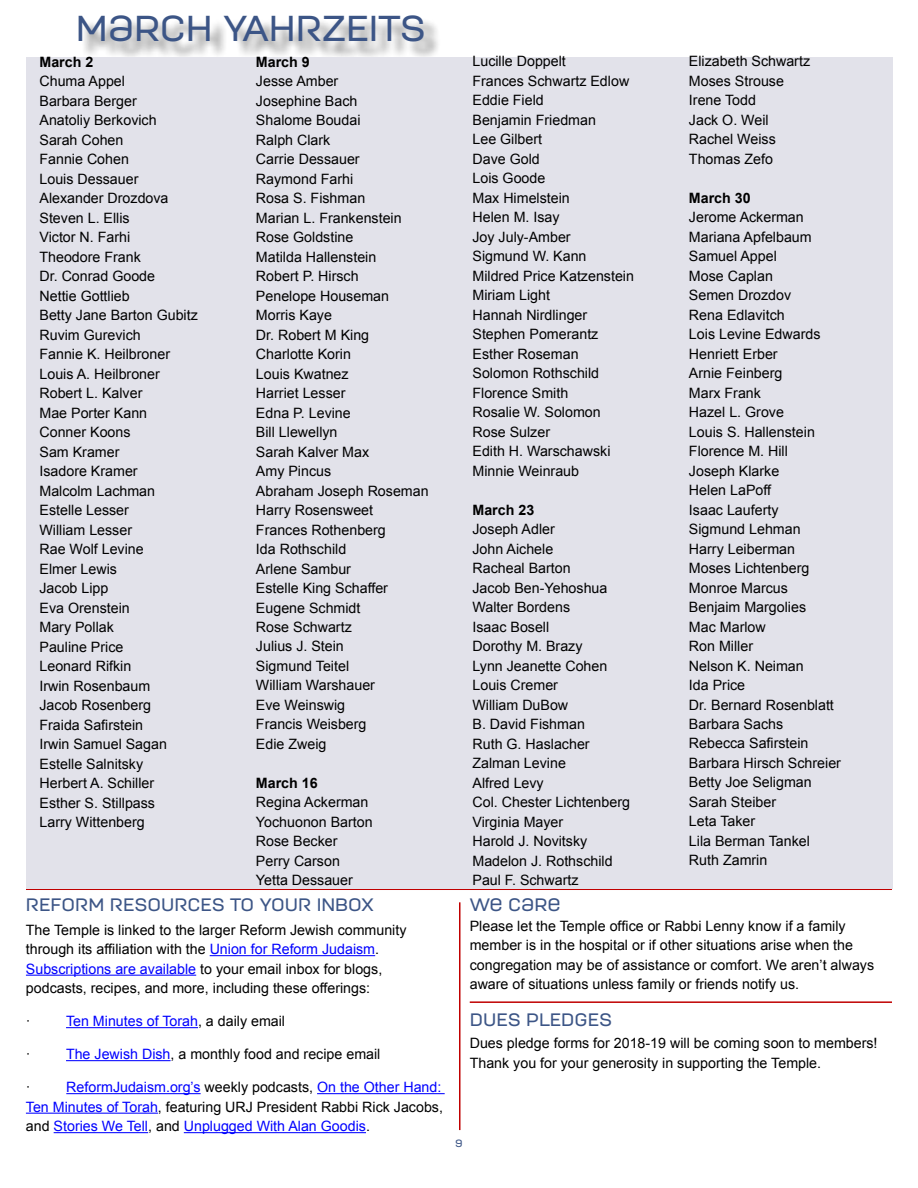
<style>
.page{position:relative;width:918px;height:1188px;background:#fff}
.page>*{position:absolute;margin:0;border:0;box-sizing:border-box;transform-origin:0 0}
.t1{font:500 36px "Moderna Unicase";color:#3c5586}
.t2{font:500 18px "Moderna Unicase";color:#3c5586}
.t3{font:14.25px/19.5px "Arial";color:#000}
.t4{font:14.25px/19.5px "Arial";color:#00f;text-align:justify}
.t5{font:700 14.25px "Arial";color:#000}
.t6{font:500 10.5px "Moderna Unicase";color:#3c5586}
.s1{color:#00f}
.s2{color:#000}
</style>
<div class="page">
<hr style="left:26px;top:889px;width:866px;height:1px;background:#c00000">
<hr style="left:459px;top:902px;width:2px;height:228px;background:#c00000">
<div style="left:81px;top:17px;width:361px;height:43px;background:#000;opacity:.5"></div>
<div style="left:26px;top:57px;width:866px;height:832px;background:#e2e2ea"></div>
<hr style="left:210px;top:955px;width:165px;height:1px;background:#00f">
<hr style="left:26px;top:975px;width:170px;height:1px;background:#00f">
<hr style="left:66px;top:1027px;width:132px;height:1px;background:#00f">
<hr style="left:66px;top:1060px;width:105px;height:1px;background:#00f">
<hr style="left:66px;top:1093px;width:135px;height:1px;background:#00f">
<hr style="left:317px;top:1093px;width:128px;height:1px;background:#00f">
<hr style="left:26px;top:1113px;width:132px;height:1px;background:#00f">
<hr style="left:54px;top:1132px;width:94px;height:1px;background:#00f">
<hr style="left:184px;top:1132px;width:182px;height:1px;background:#00f">
<hr style="left:470px;top:1001px;width:422px;height:2px;background:#c00000">
<h1 class="t1" style="left:76px;top:1px;width:352px">MARCH YAHRZEITS</h1>
<p class="t5" style="left:39px;top:52px;width:55px">March 2</p>
<p class="t3" style="left:39px;top:72px;width:160px">Chuma Appel<br>Barbara Berger<br>Anatoliy Berkovich<br>Sarah Cohen<br>Fannie Cohen<br>Louis Dessauer<br>Alexander Drozdova<br>Steven L. Ellis<br>Victor N. Farhi<br>Theodore Frank<br>Dr. Conrad Goode<br>Nettie Gottlieb<br>Betty Jane Barton Gubitz<br>Ruvim Gurevich<br>Fannie K. Heilbroner<br>Louis A. Heilbroner<br>Robert L. Kalver<br>Mae Porter Kann<br>Conner Koons<br>Sam Kramer<br>Isadore Kramer<br>Malcolm Lachman<br>Estelle Lesser<br>William Lesser<br>Rae Wolf Levine<br>Elmer Lewis<br>Jacob Lipp<br>Eva Orenstein<br>Mary Pollak<br>Pauline Price<br>Leonard Rifkin<br>Irwin Rosenbaum<br>Jacob Rosenberg<br>Fraida Safirstein<br>Irwin Samuel Sagan<br>Estelle Salnitsky<br>Herbert A. Schiller<br>Esther S. Stillpass<br>Larry Wittenberg</p>
<p class="t5" style="left:256px;top:52px;width:55px">March 9</p>
<p class="t3" style="left:256px;top:72px;width:174px">Jesse Amber<br>Josephine Bach<br>Shalome Boudai<br>Ralph Clark<br>Carrie Dessauer<br>Raymond Farhi<br>Rosa S. Fishman<br>Marian L. Frankenstein<br>Rose Goldstine<br>Matilda Hallenstein<br>Robert P. Hirsch<br>Penelope Houseman<br>Morris Kaye<br>Dr. Robert M King<br>Charlotte Korin<br>Louis Kwatnez<br>Harriet Lesser<br>Edna P. Levine<br>Bill Llewellyn<br>Sarah Kalver Max<br>Amy Pincus<br>Abraham Joseph Roseman<br>Harry Rosensweet<br>Frances Rothenberg<br>Ida Rothschild<br>Arlene Sambur<br>Estelle King Schaffer<br>Eugene Schmidt<br>Rose Schwartz<br>Julius J. Stein<br>Sigmund Teitel<br>William Warshauer<br>Eve Weinswig<br>Francis Weisberg<br>Edie Zweig</p>
<p class="t5" style="left:256px;top:773px;width:63px">March 16</p>
<p class="t3" style="left:256px;top:793px;width:118px">Regina Ackerman<br>Yochuonon Barton<br>Rose Becker<br>Perry Carson<br>Yetta Dessauer</p>
<p class="t2" style="left:26px;top:890px;width:349px">REFORM RESOURCES TO YOUR INBOX</p>
<p class="t3" style="left:26px;top:920px;width:382px">The Temple is linked to the larger Reform Jewish community through its affiliation with the <span class="s1">Union for Reform Judaism</span>.<br><span class="s1">Subscriptions are available</span> to your email inbox for blogs, podcasts, recipes, and more, including these offerings:</p>
<p class="t3" style="left:26px;top:1012px;width:6px">·</p>
<p class="t4" style="left:66px;top:1012px;width:221px">Ten Minutes of Torah<span class="s2">, a daily email</span></p>
<p class="t3" style="left:26px;top:1045px;width:6px">·</p>
<p class="t3" style="left:66px;top:1045px;width:316px"><span class="s1">The Jewish Dish</span>, a monthly food and recipe email</p>
<p class="t3" style="left:26px;top:1078px;width:6px">·</p>
<p class="t4" style="left:26px;top:1078px;width:419px;text-indent:40px">ReformJudaism.org’s <span class="s2">weekly podcasts,</span> On the Other Hand:<br>Ten Minutes of Torah<span class="s2">, featuring URJ President Rabbi Rick Jacobs, and</span> Stories We Tell<span class="s2">, and</span> Unplugged With Alan Goodis<span class="s2">.</span></p>
<p class="t3" style="left:472px;top:52px;width:163px">Lucille Doppelt<br>Frances Schwartz Edlow<br>Eddie Field<br>Benjamin Friedman<br>Lee Gilbert<br>Dave Gold<br>Lois Goode<br>Max Himelstein<br>Helen M. Isay<br>Joy July-Amber<br>Sigmund W. Kann<br>Mildred Price Katzenstein<br>Miriam Light<br>Hannah Nirdlinger<br>Stephen Pomerantz<br>Esther Roseman<br>Solomon Rothschild<br>Florence Smith<br>Rosalie W. Solomon<br>Rose Sulzer<br>Edith H. Warschawski<br>Minnie Weinraub</p>
<p class="t5" style="left:472px;top:500px;width:63px">March 23</p>
<p class="t3" style="left:472px;top:520px;width:159px">Joseph Adler<br>John Aichele<br>Racheal Barton<br>Jacob Ben-Yehoshua<br>Walter Bordens<br>Isaac Bosell<br>Dorothy M. Brazy<br>Lynn Jeanette Cohen<br>Louis Cremer<br>William DuBow<br>B. David Fishman<br>Ruth G. Haslacher<br>Zalman Levine<br>Alfred Levy<br>Col. Chester Lichtenberg<br>Virginia Mayer<br>Harold J. Novitsky<br>Madelon J. Rothschild<br>Paul F. Schwartz</p>
<p class="t2" style="left:470px;top:891px;width:93px">WE CARE</p>
<p class="t3" style="left:689px;top:52px;width:123px">Elizabeth Schwartz<br>Moses Strouse<br>Irene Todd<br>Jack O. Weil<br>Rachel Weiss<br>Thomas Zefo</p>
<p class="t5" style="left:689px;top:188px;width:63px">March 30</p>
<p class="t3" style="left:689px;top:208px;width:154px">Jerome Ackerman<br>Mariana Apfelbaum<br>Samuel Appel<br>Mose Caplan<br>Semen Drozdov<br>Rena Edlavitch<br>Lois Levine Edwards<br>Henriett Erber<br>Arnie Feinberg<br>Marx Frank<br>Hazel L. Grove<br>Louis S. Hallenstein<br>Florence M. Hill<br>Joseph Klarke<br>Helen LaPoff<br>Isaac Lauferty<br>Sigmund Lehman<br>Harry Leiberman<br>Moses Lichtenberg<br>Monroe Marcus<br>Benjaim Margolies<br>Mac Marlow<br>Ron Miller<br>Nelson K. Neiman<br>Ida Price<br>Dr. Bernard Rosenblatt<br>Barbara Sachs<br>Rebecca Safirstein<br>Barbara Hirsch Schreier<br>Betty Joe Seligman<br>Sarah Steiber<br>Leta Taker<br>Lila Berman Tankel<br>Ruth Zamrin</p>
<p class="t3" style="left:470px;top:916px;width:406px">Please let the Temple office or Rabbi Lenny know if a family member is in the hospital or if other situations arise when the congregation may be of assistance or comfort. We aren’t always aware of situations unless family or friends notify us.</p>
<p class="t2" style="left:470px;top:1006px;width:144px">DUES PLEDGES</p>
<p class="t3" style="left:470px;top:1034px;width:409px">Dues pledge forms for 2018-19 will be coming soon to members!<br>Thank you for your generosity in supporting the Temple.</p>
<p class="t6" style="left:455px;top:1135px;width:9px">9</p>
</div>
